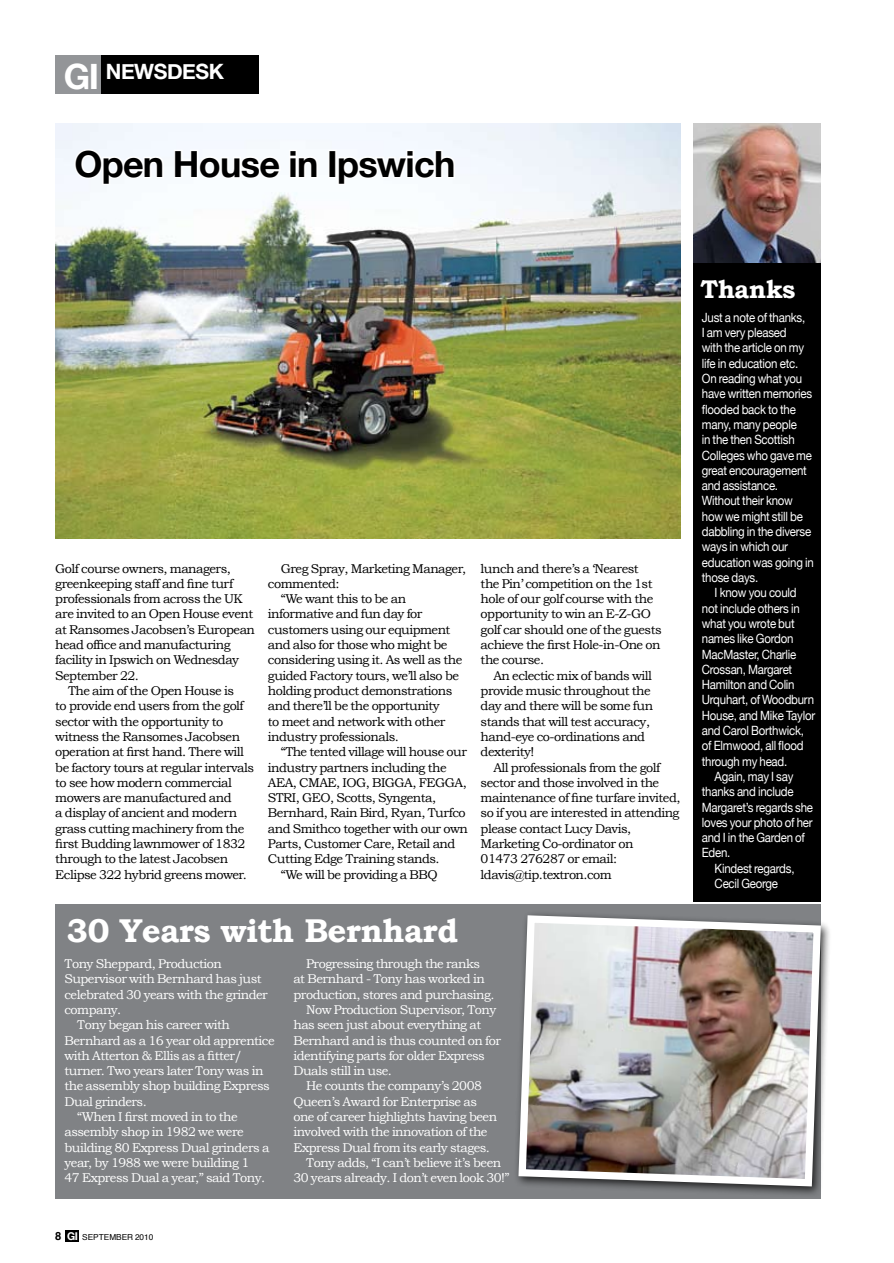
<style>
.page{position:relative;width:894px;height:1263px;background:#fff}
.page>*{position:absolute;margin:0;border:0;box-sizing:border-box;transform-origin:0 0}
.t1{font:700 36px "Helvetica Neue";letter-spacing:-.02em;color:#000}
.t2{font:700 33px "Bookman Old Style";letter-spacing:-.02em;color:#fff}
.t3{font:700 25.5px "Bookman Old Style";letter-spacing:-.02em;color:#fff}
.t4{font:700 21px "Helvetica Neue";letter-spacing:-.02em;color:#fff}
.t5{font:12.75px/15.3px "Bookman Old Style";letter-spacing:-.04em;color:#000}
.t6{font:12.75px "Bookman Old Style";letter-spacing:-.04em;color:#fff}
.t7{font:12.75px/15.3px "Helvetica Neue";letter-spacing:-.02em;color:#fff;scale:.9 1}
.t8{font:8.25px "Helvetica";color:#000}
.s1{font-size:34.95px}
.s2{font-weight:700;font-size:11.25px}
.s3{font-family:"Helvetica Neue";font-weight:700;font-size:10.8px;color:#fff}
</style>
<div class="page">
<div style="left:65px;top:1230px;width:14px;height:11px;background:#000"></div>
<div style="left:59px;top:55px;width:117px;height:39px;background:#000"></div>
<div style="left:150px;top:55px;width:109px;height:39px;background:#000"></div>
<div style="left:55px;top:55px;width:46px;height:39px;background:#939598"></div>
<div style="left:55px;top:905px;width:766px;height:294px;background:#808285"></div>
<div style="left:693px;top:123px;width:128px;height:778px;background:#000"></div>
<img style="left:55px;top:123px;width:625px;height:415px">
<svg style="left:72px;top:147px;width:94px;height:39px"></svg>
<svg style="left:172px;top:148px;width:148px;height:33px"></svg>
<svg style="left:336px;top:140px;width:121px;height:56px"></svg>
<div style="left:513px;top:910px;width:318px;height:287px;background:#000;opacity:.75"></div>
<img style="left:515px;top:911px;width:309px;height:279px">
<img style="left:693px;top:123px;width:128px;height:139px">
<h3 class="t4" style="left:64px;top:59px;width:160px"><span class="s1">GI</span> NEWSDESK</h3>
<h1 class="t1" style="left:74px;top:142px;width:382px">Open House in Ipswich</h1>
<p class="t5" style="left:55px;top:561px;width:177px">Golf course owners, managers,</p>
<p class="t5" style="left:55px;top:576px;width:179px">greenkeeping staff and fine turf</p>
<p class="t5" style="left:55px;top:591px;width:189px">professionals from across the UK</p>
<p class="t5" style="left:55px;top:606px;width:199px">are invited to an Open House event</p>
<p class="t5" style="left:55px;top:622px;width:201px">at Ransomes Jacobsen’s European</p>
<p class="t5" style="left:55px;top:637px;width:177px">head office and manufacturing</p>
<p class="t5" style="left:55px;top:652px;width:185px">facility in Ipswich on Wednesday</p>
<p class="t5" style="left:55px;top:668px;width:85px">September 22.</p>
<p class="t5" style="left:68px;top:683px;width:167px">The aim of the Open House is</p>
<p class="t5" style="left:55px;top:698px;width:190px">to provide end users from the golf</p>
<p class="t5" style="left:55px;top:714px;width:169px">sector with the opportunity to</p>
<p class="t5" style="left:55px;top:729px;width:186px">witness the Ransomes Jacobsen</p>
<p class="t5" style="left:55px;top:744px;width:190px">operation at first hand. There will</p>
<p class="t5" style="left:55px;top:759px;width:200px">be factory tours at regular intervals</p>
<p class="t5" style="left:55px;top:775px;width:178px">to see how modern commercial</p>
<p class="t5" style="left:55px;top:790px;width:178px">mowers are manufactured and</p>
<p class="t5" style="left:55px;top:805px;width:183px">a display of ancient and modern</p>
<p class="t5" style="left:55px;top:821px;width:191px">grass cutting machinery from the</p>
<p class="t5" style="left:55px;top:836px;width:192px">first Budding lawnmower of 1832</p>
<p class="t5" style="left:55px;top:851px;width:174px">through to the latest Jacobsen</p>
<p class="t5" style="left:55px;top:867px;width:193px">Eclipse 322 hybrid greens mower.</p>
<p class="t5" style="left:281px;top:561px;width:187px">Greg Spray, Marketing Manager,</p>
<p class="t5" style="left:268px;top:576px;width:73px">commented:</p>
<p class="t5" style="left:281px;top:591px;width:127px">“We want this to be an</p>
<p class="t5" style="left:268px;top:606px;width:156px">informative and fun day for</p>
<p class="t5" style="left:268px;top:622px;width:184px">customers using our equipment</p>
<p class="t5" style="left:268px;top:637px;width:181px">and also for those who might be</p>
<p class="t5" style="left:268px;top:652px;width:196px">considering using it. As well as the</p>
<p class="t5" style="left:268px;top:668px;width:192px">guided Factory tours, we’ll also be</p>
<p class="t5" style="left:268px;top:683px;width:186px">holding product demonstrations</p>
<p class="t5" style="left:268px;top:698px;width:173px">and there’ll be the opportunity</p>
<p class="t5" style="left:268px;top:714px;width:179px">to meet and network with other</p>
<p class="t5" style="left:268px;top:729px;width:132px">industry professionals.</p>
<p class="t5" style="left:281px;top:744px;width:188px">“The tented village will house our</p>
<p class="t5" style="left:268px;top:759px;width:180px">industry partners including the</p>
<p class="t5" style="left:268px;top:775px;width:200px">AEA, CMAE, IOG, BIGGA, FEGGA,</p>
<p class="t5" style="left:268px;top:790px;width:170px">STRI, GEO, Scotts, Syngenta,</p>
<p class="t5" style="left:268px;top:805px;width:199px">Bernhard, Rain Bird, Ryan, Turfco</p>
<p class="t5" style="left:268px;top:821px;width:201px">and Smithco together with our own</p>
<p class="t5" style="left:268px;top:836px;width:189px">Parts, Customer Care, Retail and</p>
<p class="t5" style="left:268px;top:851px;width:173px">Cutting Edge Training stands.</p>
<p class="t5" style="left:281px;top:867px;width:158px">“We will be providing a BBQ</p>
<p class="t5" style="left:480px;top:561px;width:182px">lunch and there’s a ‘Nearest<br>the Pin’ competition on the 1st hole of our golf course with the opportunity to win an E-Z-GO golf car should one of the guests achieve the first Hole-in-One on the course.</p>
<p class="t5" style="left:480px;top:668px;width:174px;text-indent:13px">An eclectic mix of bands will provide music throughout the day and there will be some fun stands that will test accuracy, hand-eye co-ordinations and dexterity!</p>
<p class="t5" style="left:480px;top:759px;width:201px;text-indent:13px">All professionals from the golf sector and those involved in the maintenance of fine turfare invited, so if you are interested in attending please contact Lucy Davis,<br>Marketing Co-ordinator on<br>01473 276287 or email: ldavis@tip.textron.com</p>
<h2 class="t2" style="left:67px;top:911px;width:393px">30 Years with Bernhard</h2>
<p class="t6" style="left:64px;top:956px;width:159px">Tony Sheppard, Production</p>
<p class="t6" style="left:64px;top:972px;width:199px">Supervisor with Bernhard has just</p>
<p class="t6" style="left:64px;top:987px;width:205px">celebrated 30 years with the grinder</p>
<p class="t6" style="left:64px;top:1002px;width:58px">company.</p>
<p class="t6" style="left:77px;top:1018px;width:154px">Tony began his career with</p>
<p class="t6" style="left:64px;top:1033px;width:212px">Bernhard as a 16 year old apprentice</p>
<p class="t6" style="left:64px;top:1048px;width:179px">with Atterton &amp; Ellis as a fitter/</p>
<p class="t6" style="left:64px;top:1063px;width:200px">turner. Two years later Tony was in</p>
<p class="t6" style="left:64px;top:1079px;width:207px">the assembly shop building Express</p>
<p class="t6" style="left:64px;top:1094px;width:84px">Dual grinders.</p>
<p class="t6" style="left:77px;top:1109px;width:162px">“When I first moved in to the</p>
<p class="t6" style="left:64px;top:1125px;width:181px">assembly shop in 1982 we were</p>
<p class="t6" style="left:64px;top:1140px;width:206px">building 80 Express Dual grinders a</p>
<p class="t6" style="left:64px;top:1155px;width:186px">year, by 1988 we were building 1</p>
<p class="t6" style="left:64px;top:1171px;width:202px">47 Express Dual a year,” said Tony.</p>
<p class="t8" style="left:55px;top:1231px;width:100px"><span class="s2">8</span> <span class="s3">GI</span> SEPTEMBER 2010</p>
<p class="t6" style="left:306px;top:956px;width:175px">Progressing through the ranks</p>
<p class="t6" style="left:293px;top:972px;width:193px">at Bernhard - Tony has worked in</p>
<p class="t6" style="left:293px;top:987px;width:203px">production, stores and purchasing.</p>
<p class="t6" style="left:306px;top:1002px;width:192px">Now Production Supervisor, Tony</p>
<p class="t6" style="left:293px;top:1018px;width:189px">has seen just about everything at</p>
<p class="t6" style="left:293px;top:1033px;width:209px">Bernhard and is thus counted on for</p>
<p class="t6" style="left:293px;top:1048px;width:193px">identifying parts for older Express</p>
<p class="t6" style="left:293px;top:1063px;width:100px">Duals still in use.</p>
<p class="t6" style="left:306px;top:1079px;width:177px">He counts the company’s 2008</p>
<p class="t6" style="left:293px;top:1094px;width:185px">Queen’s Award for Enterprise as</p>
<p class="t6" style="left:293px;top:1109px;width:205px">one of career highlights having been</p>
<p class="t6" style="left:293px;top:1125px;width:196px">involved with the innovation of the</p>
<p class="t6" style="left:293px;top:1140px;width:198px">Express Dual from its early stages.</p>
<p class="t6" style="left:306px;top:1155px;width:196px">Tony adds, “I can’t believe it’s been</p>
<p class="t6" style="left:293px;top:1171px;width:218px">30 years already. I don’t even look 30!”</p>
<h3 class="t3" style="left:700px;top:274px;width:96px">Thanks</h3>
<p class="t7" style="left:702px;top:309px;width:126px">Just a note of thanks,<br>I am very pleased<br>with the article on my life in education etc.<br>On reading what you have written memories flooded back to the many, many people<br>in the then Scottish<br>Colleges who gave me great encouragement and assistance.<br>Without their know how we might still be dabbling in the diverse ways in which our education was going in those days.</p>
<p class="t7" style="left:714px;top:585px;width:93px">I know you could</p>
<p class="t7" style="left:702px;top:600px;width:110px">not include others in</p>
<p class="t7" style="left:702px;top:615px;width:105px">what you wrote but</p>
<p class="t7" style="left:702px;top:631px;width:103px">names like Gordon</p>
<p class="t7" style="left:702px;top:646px;width:106px">M acM aster, Charlie</p>
<p class="t7" style="left:702px;top:661px;width:102px">Crossan, M argaret</p>
<p class="t7" style="left:702px;top:677px;width:105px">Hamilton and Colin</p>
<p class="t7" style="left:702px;top:692px;width:126px">Urquhart, of Woodburn</p>
<p class="t7" style="left:702px;top:707px;width:127px">House, and M ike Taylor</p>
<p class="t7" style="left:702px;top:723px;width:115px">and Carol Borthwick,</p>
<p class="t7" style="left:702px;top:738px;width:114px">of Elmwood, all flood</p>
<p class="t7" style="left:702px;top:753px;width:96px">through my head.</p>
<p class="t7" style="left:714px;top:768px;width:89px">Again, may I say</p>
<p class="t7" style="left:702px;top:784px;width:103px">thanks and include</p>
<p class="t7" style="left:702px;top:799px;width:125px">M argaret’s regards she</p>
<p class="t7" style="left:702px;top:814px;width:125px">loves your photo of her</p>
<p class="t7" style="left:702px;top:830px;width:116px">and I in the Garden of</p>
<p class="t7" style="left:702px;top:845px;width:33px">Eden.</p>
<p class="t7" style="left:714px;top:860px;width:90px">Kindest regards,</p>
<p class="t7" style="left:714px;top:876px;width:72px">Cecil George</p>
</div>
